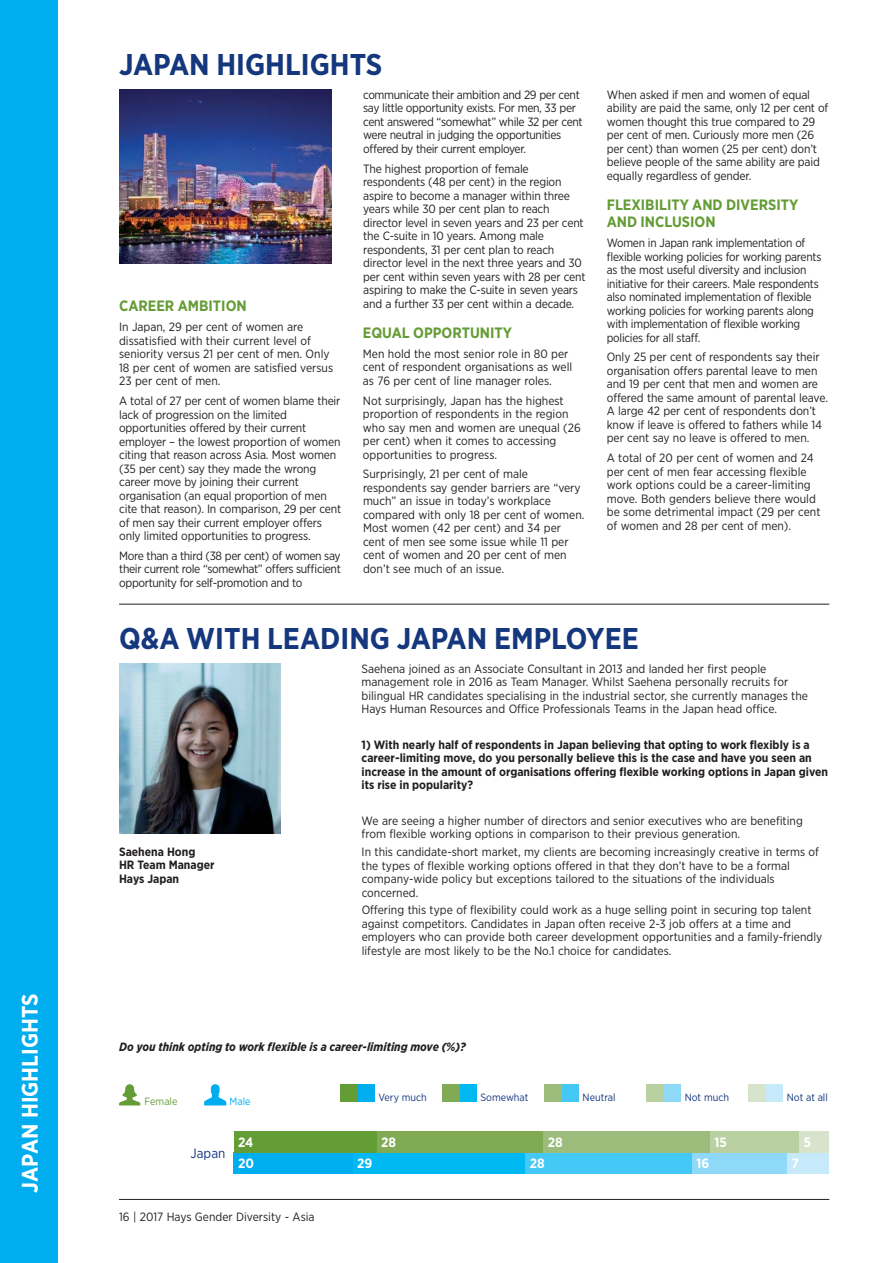
<style>
.page{position:relative;width:893px;height:1263px;background:#fff}
.page>*{position:absolute;margin:0;border:0;box-sizing:border-box;transform-origin:0 0}
.t1{font:700 30px "Gotham Narrow";color:#14377d}
.t2{font:700 22.5px "Gotham Narrow";color:#fff}
.t3{font:700 15px/17.2px "Gotham Narrow";color:#649c35}
.t4{font:700 13.5px "Gotham Narrow";color:#fff}
.t5{font:13.5px "Gotham Narrow";color:#14377d}
.t6{font:12px/13.5px "Gotham Narrow";letter-spacing:-.01em;color:#231f20}
.t7{font:700 12px/13.5px "Gotham Narrow";color:#231f20}
.t8{font:12px/13.5px "Gotham Narrow";letter-spacing:-.03em;color:#231f20}
.t9{font:italic 700 12px "Gotham Narrow";color:#231f20}
.t10{font:10.5px "Gotham Narrow";color:#14377d}
.t11{font:10.5px "Gotham Narrow";color:#649c35}
.t12{font:10.5px "Gotham Narrow";color:#00aeef}
</style>
<div class="page">
<hr style="left:119px;top:604px;width:710px;height:1px;background:#231f20">
<img style="left:119px;top:663px;width:161px;height:170px">
<hr style="left:119px;top:1199px;width:710px;height:1px;background:#231f20">
<svg style="left:204px;top:1084px;width:22px;height:22px"></svg>
<svg style="left:119px;top:1084px;width:21px;height:22px"></svg>
<div style="left:357px;top:1084px;width:17px;height:17px;background:#00aeef"></div>
<div style="left:340px;top:1084px;width:17px;height:17px;background:#649c35"></div>
<div style="left:459px;top:1084px;width:17px;height:17px;background:#00b9f2"></div>
<div style="left:442px;top:1084px;width:17px;height:17px;background:#80ab54"></div>
<div style="left:561px;top:1084px;width:17px;height:17px;background:#44c8f5"></div>
<div style="left:544px;top:1084px;width:17px;height:17px;background:#9bbc7a"></div>
<div style="left:663px;top:1084px;width:17px;height:17px;background:#8ed8f8"></div>
<div style="left:646px;top:1084px;width:17px;height:17px;background:#b9d0a0"></div>
<div style="left:765px;top:1084px;width:17px;height:17px;background:#c7eafb"></div>
<div style="left:748px;top:1084px;width:17px;height:17px;background:#d7e3ca"></div>
<div style="left:234px;top:1152px;width:119px;height:22px;background:#00aeef"></div>
<div style="left:353px;top:1152px;width:173px;height:22px;background:#00b9f2"></div>
<div style="left:526px;top:1152px;width:166px;height:22px;background:#44c8f5"></div>
<div style="left:692px;top:1152px;width:95px;height:22px;background:#8ed8f8"></div>
<div style="left:787px;top:1152px;width:42px;height:22px;background:#c7eafb"></div>
<div style="left:234px;top:1131px;width:143px;height:21px;background:#649c35"></div>
<div style="left:377px;top:1131px;width:166px;height:21px;background:#80ab54"></div>
<div style="left:543px;top:1131px;width:167px;height:21px;background:#9bbc7a"></div>
<div style="left:710px;top:1131px;width:89px;height:21px;background:#b9d0a0"></div>
<div style="left:799px;top:1131px;width:30px;height:21px;background:#d7e3ca"></div>
<img style="left:119px;top:89px;width:213px;height:175px">
<div style="left:0;top:0;width:57px;height:1263px;background:#00aeef"></div>
<h2 class="t2" style="left:22px;top:1193px;width:201px;rotate:-90deg">JAPAN HIGHLIGHTS</h2>
<h1 class="t1" style="left:119px;top:54px;width:265px">JAPAN HIGHLIGHTS</h1>
<p class="t3" style="left:119px;top:299px;width:129px">CAREER AMBITION</p>
<p class="t6" style="left:119px;top:321px;width:216px">In Japan, 29 per cent of women are dissatisfied with their current level of seniority versus 21 per cent of men. Only 18 per cent of women are satisfied versus 23 per cent of men.</p>
<p class="t6" style="left:119px;top:395px;width:224px">A total of 27 per cent of women blame their lack of progression on the limited opportunities offered by their current employer – the lowest proportion of women citing that reason across Asia. Most women (35 per cent) say they made the wrong career move by joining their current organisation (an equal proportion of men cite that reason). In comparison, 29 per cent of men say their current employer offers only limited opportunities to progress.</p>
<p class="t6" style="left:119px;top:550px;width:223px;text-align:justify">More than a third (38 per cent) of women say their current role “somewhat” offers sufficient opportunity for self-promotion and to</p>
<p class="t8" style="left:363px;top:88px;width:221px">communicate their ambition and 29 per cent say little opportunity exists. For men, 33 per cent answered “somewhat” while 32 per cent were neutral in judging the opportunities offered by their current employer.</p>
<p class="t6" style="left:363px;top:162px;width:224px">The highest proportion of female respondents (48 per cent) in the region aspire to become a manager within three years while 30 per cent plan to reach director level in seven years and 23 per cent the C-suite in 10 years. Among male respondents, 31 per cent plan to reach director level in the next three years and 30 per cent within seven years with 28 per cent aspiring to make the C-suite in seven years and a further 33 per cent within a decade.</p>
<p class="t3" style="left:363px;top:325px;width:151px">EQUAL OPPORTUNITY</p>
<p class="t6" style="left:363px;top:347px;width:211px">Men hold the most senior role in 80 per cent of respondent organisations as well as 76 per cent of line manager roles.</p>
<p class="t6" style="left:363px;top:394px;width:219px">Not surprisingly, Japan has the highest proportion of respondents in the region who say men and women are unequal (26 per cent) when it comes to accessing opportunities to progress.</p>
<p class="t6" style="left:363px;top:468px;width:223px">Surprisingly, 21 per cent of male respondents say gender barriers are “very much” an issue in today’s workplace compared with only 18 per cent of women.<br>Most women (42 per cent) and 34 per cent of men see some issue while 11 per cent of women and 20 per cent of men don’t see much of an issue.</p>
<p class="t6" style="left:607px;top:88px;width:223px">When asked if men and women of equal ability are paid the same, only 12 per cent of women thought this true compared to 29 per cent of men. Curiously more men (26 per cent) than women (25 per cent) don’t believe people of the same ability are paid equally regardless of gender.</p>
<p class="t3" style="left:607px;top:197px;width:193px">FLEXIBILITY AND DIVERSITY<br>AND INCLUSION</p>
<p class="t6" style="left:607px;top:237px;width:216px">Women in Japan rank implementation of flexible working policies for working parents as the most useful diversity and inclusion initiative for their careers. Male respondents also nominated implementation of flexible working policies for working parents along with implementation of flexible working policies for all staff.</p>
<p class="t6" style="left:607px;top:351px;width:223px">Only 25 per cent of respondents say their organisation offers parental leave to men and 19 per cent that men and women are offered the same amount of parental leave.<br>A large 42 per cent of respondents don’t know if leave is offered to fathers while 14 per cent say no leave is offered to men.</p>
<p class="t6" style="left:607px;top:452px;width:215px">A total of 20 per cent of women and 24 per cent of men fear accessing flexible work options could be a career-limiting move. Both genders believe there would be some detrimental impact (29 per cent of women and 28 per cent of men).</p>
<h1 class="t1" style="left:119px;top:628px;width:521px">Q&amp;A WITH LEADING JAPAN EMPLOYEE</h1>
<p class="t7" style="left:119px;top:846px;width:97px">Saehena Hong<br>HR Team Manager<br>Hays Japan</p>
<p class="t6" style="left:361px;top:662px;width:448px">Saehena joined as an Associate Consultant in 2013 and landed her first people management role in 2016 as Team Manager. Whilst Saehena personally recruits for bilingual HR candidates specialising in the industrial sector, she currently manages the Hays Human Resources and Office Professionals Teams in the Japan head office.</p>
<p class="t7" style="left:362px;top:739px;width:468px">1) With nearly half of respondents in Japan believing that opting to work flexibly is a career-limiting move, do you personally believe this is the case and have you seen an increase in the amount of organisations offering flexible working options in Japan given its rise in popularity?</p>
<p class="t6" style="left:362px;top:815px;width:443px">We are seeing a higher number of directors and senior executives who are benefiting from flexible working options in comparison to their previous generation.</p>
<p class="t6" style="left:362px;top:846px;width:459px">In this candidate-short market, my clients are becoming increasingly creative in terms of the types of flexible working options offered in that they don’t have to be a formal company-wide policy but exceptions tailored to the situations of the individuals concerned.</p>
<p class="t6" style="left:362px;top:904px;width:462px">Offering this type of flexibility could work as a huge selling point in securing top talent against competitors. Candidates in Japan often receive 2-3 job offers at a time and employers who can provide both career development opportunities and a family-friendly lifestyle are most likely to be the No.1 choice for candidates.</p>
<p class="t9" style="left:119px;top:1043px;width:348px">Do you think opting to work flexible is a career-limiting move (%)?</p>
<p class="t11" style="left:145px;top:1098px;width:34px">Female</p>
<p class="t12" style="left:230px;top:1098px;width:22px">Male</p>
<p class="t10" style="left:378px;top:1094px;width:50px">Very much</p>
<p class="t10" style="left:480px;top:1094px;width:49px">Somewhat</p>
<p class="t10" style="left:583px;top:1094px;width:34px">Neutral</p>
<p class="t10" style="left:685px;top:1094px;width:46px">Not much</p>
<p class="t10" style="left:787px;top:1094px;width:43px">Not at all</p>
<p class="t5" style="left:191px;top:1148px;width:36px">Japan</p>
<p class="t4" style="left:238px;top:1138px;width:17px">24</p>
<p class="t4" style="left:381px;top:1138px;width:16px">28</p>
<p class="t4" style="left:548px;top:1138px;width:16px">28</p>
<p class="t4" style="left:714px;top:1138px;width:14px">15</p>
<p class="t4" style="left:804px;top:1138px;width:9px">5</p>
<p class="t4" style="left:238px;top:1159px;width:17px">20</p>
<p class="t4" style="left:357px;top:1159px;width:17px">29</p>
<p class="t4" style="left:530px;top:1159px;width:16px">28</p>
<p class="t4" style="left:696px;top:1159px;width:14px">16</p>
<p class="t4" style="left:792px;top:1159px;width:9px">7</p>
<p class="t6" style="left:119px;top:1211px;width:197px">16 | 2017 Hays Gender Diversity - Asia</p>
</div>
